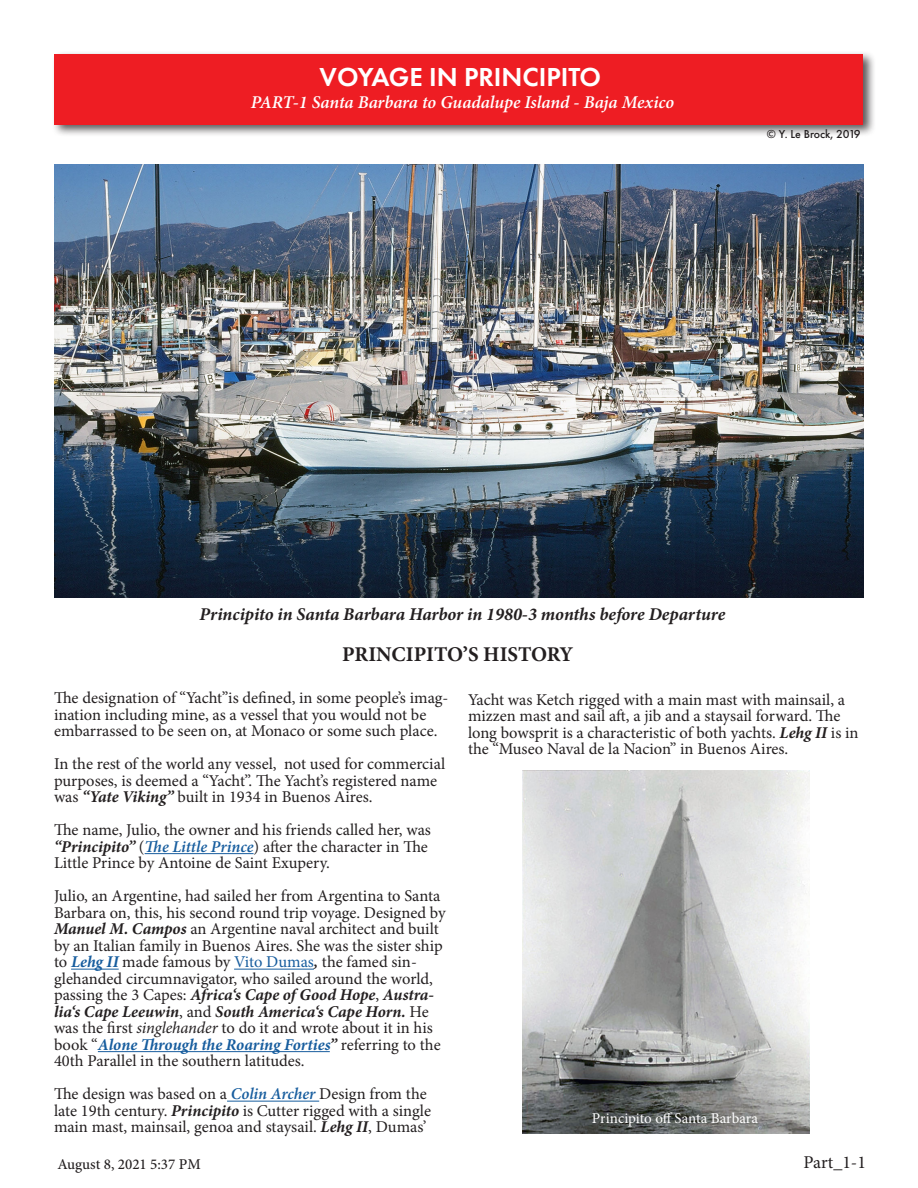
<style>
.page{position:relative;width:918px;height:1188px;background:#fff}
.page>*{position:absolute;margin:0;border:0;box-sizing:border-box;transform-origin:0 0}
.t1{font:600 27px "Futura PT";color:#fff}
.t2{font:700 21px "Minion Pro";letter-spacing:-.005em;color:#231f20}
.t3{font:italic 700 18px "Minion Pro";letter-spacing:-.005em;color:#231f20}
.t4{font:italic 600 18px "Minion Pro";letter-spacing:-.01em;color:#fff}
.t5{font:18px "Minion Pro";color:#231f20}
.t6{font:16.5px/16.5px "Minion Pro";letter-spacing:-.005em;color:#231f20}
.t7{font:15px "Minion Pro";letter-spacing:-.005em;color:#fff}
.t8{font:500 15px "Minion Pro";color:#231f20}
.t9{font:500 12px "Futura PT";color:#231f20}
.s1{font-weight:700;font-style:italic}
.s2{font-weight:600;font-style:italic;color:#175d9e}
.s3{font-weight:700;font-style:italic;color:#175d9e}
.s4{color:#175d9e}
.s5{font-style:italic}
</style>
<div class="page">
<div style="left:51px;top:51px;width:825px;height:87px;background:#231f20;opacity:.75"></div>
<div style="left:55px;top:54px;width:808px;height:71px;background:#ee1d23"></div>
<img style="left:523px;top:770px;width:286px;height:364px">
<img style="left:54px;top:164px;width:810px;height:433px">
<hr style="left:145px;top:853px;width:109px;height:1px;background:#175d9e">
<hr style="left:71px;top:969px;width:48px;height:1px;background:#175d9e">
<hr style="left:234px;top:969px;width:80px;height:1px;background:#175d9e">
<hr style="left:98px;top:1051px;width:232px;height:1px;background:#175d9e">
<hr style="left:227px;top:1101px;width:92px;height:1px;background:#175d9e">
<h1 class="t1" style="left:320px;top:60px;width:283px">VOYAGE IN PRINCIPITO</h1>
<p class="t4" style="left:251px;top:90px;width:425px">PART-1 Santa Barbara to Guadalupe Island - Baja Mexico</p>
<p class="t9" style="left:767px;top:127px;width:95px">© Y. Le Brock, 2019</p>
<p class="t3" style="left:200px;top:602px;width:527px">Principito in Santa Barbara Harbor in 1980-3 months before Departure</p>
<p class="t2" style="left:342px;top:639px;width:233px">PRINCIPITO’S HISTORY</p>
<p class="t6" style="left:54px;top:690px;width:396px">The designation of “Yacht”is defined, in some people’s imag&shy;ination including mine, as a vessel that you would not be embarrassed to be seen on, at Monaco or some such place.</p>
<p class="t6" style="left:54px;top:756px;width:393px">In the rest of the world any vessel, not used for commercial purposes, is deemed a “Yacht”. The Yacht’s registered name was <span class="s1">“Yate Viking”</span> built in 1934 in Buenos Aires.</p>
<p class="t6" style="left:54px;top:822px;width:378px">The name, Julio, the owner and his friends called her, was <span class="s1">“Principito”</span> (<span class="s2">The Little Prince</span>) after the character in The<br>Little Prince by Antoine de Saint Exupery.</p>
<p class="t6" style="left:54px;top:888px;width:393px">Julio, an Argentine, had sailed her from Argentina to Santa Barbara on, this, his second round trip voyage. Designed by <span class="s1">Manuel M. Campos</span> an Argentine naval architect and built by an Italian family in Buenos Aires. She was the sister ship to <span class="s3">Lehg II</span> made famous by <span class="s4">Vito Dumas</span><span class="s1">,</span> the famed sin&shy;glehanded circumnavigator, who sailed around the world, passing the 3 Capes: <span class="s1">Africa‘s Cape of Good Hope</span>, <span class="s1">Austra&shy;lia‘s Cape Leeuwin</span>, and <span class="s1">South America‘s Cape Horn.</span> He was the first <span class="s5">singlehander</span> to do it and wrote about it in his book “<span class="s3">Alone Through the Roaring Forties</span><span class="s1">”</span> referring to the 40th Parallel in the southern latitudes.</p>
<p class="t6" style="left:54px;top:1086px;width:379px">The design was based on a <span class="s2">Colin Archer</span> Design from the late 19th century. <span class="s1">Principito</span> is Cutter rigged with a single main mast, mainsail, genoa and staysail. <span class="s1">Lehg II</span>, Dumas’</p>
<p class="t6" style="left:468px;top:691px;width:392px">Yacht was Ketch rigged with a main mast with mainsail, a mizzen mast and sail aft, a jib and a staysail forward. The long bowsprit is a characteristic of both yachts. <span class="s1">Lehg II</span> is in the “Museo Naval de la Nacion” in Buenos Aires.</p>
<p class="t7" style="left:592px;top:1109px;width:168px">Principito off Santa Barbara</p>
<p class="t8" style="left:57px;top:1154px;width:145px">August 8, 2021 5:37 PM</p>
<p class="t5" style="left:804px;top:1150px;width:64px">Part_1-1</p>
</div>
